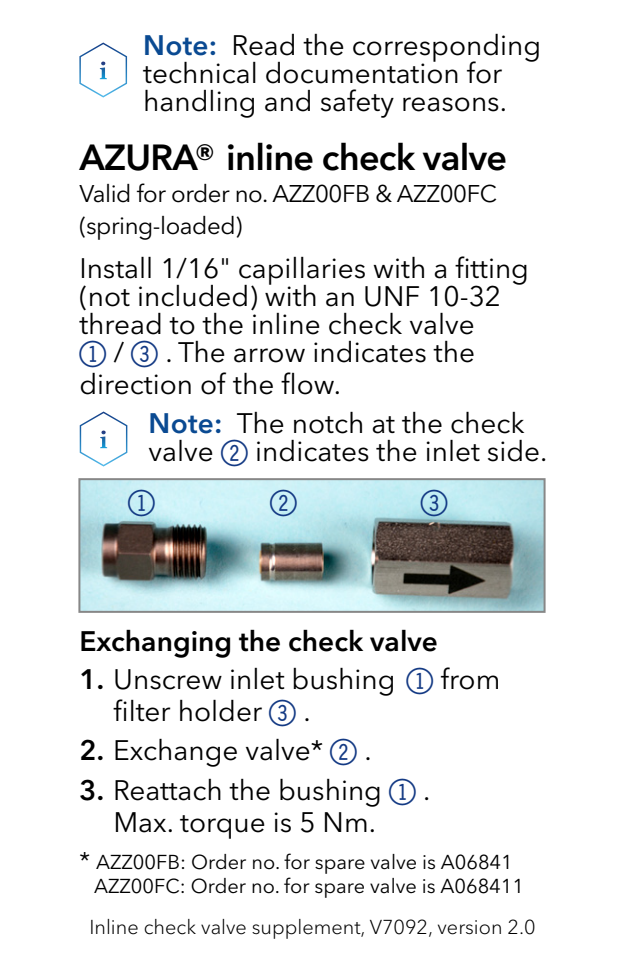
<style>
.page{position:relative;width:624px;height:964px;background:#fff}
.page>*{position:absolute;margin:0;border:0;box-sizing:border-box;transform-origin:0 0}
.t1{font:44px "Double Digits Round";color:#143a84}
.Überschrift{font:600 36px "Avenir Next W1 G";letter-spacing:-.02em;color:#000}
.Fließtext{font:28px/28px "Avenir Next W1 G";color:#000}
.Fließtext-2{font:600 28px "Avenir Next W1 G";color:#000}
.Überschrift-2{font:24px/32px "Avenir Next W1 G";letter-spacing:-.02em;color:#000}
.Fließtext-3{font:20px "Avenir Next W1 G";color:#000}
.Versionsnummer_unten{font:300 20px "Avenir Next W1 G";color:#000}
.s1{font-weight:600;color:#0a4a92}
.s2{font-family:"Double Digits Round";font-size:44px;color:#143a84}
.s3{font-weight:600}
.s4{font-size:24px}
</style>
<div class="page">
<svg style="left:79px;top:43px;width:48px;height:55px"></svg>
<img style="left:81px;top:481px;width:461px;height:129px">
<div style="left:78px;top:478px;width:467px;height:135px;border:2px solid #878787"></div>
<svg style="left:80px;top:411px;width:47px;height:55px"></svg>
<p class="Fließtext" style="left:143px;top:31px;width:399px"><span class="s1">Note:</span> Read the corresponding technical documentation for handling and safety reasons.</p>
<p class="Überschrift" style="left:79px;top:135px;width:429px">AZURA® inline check valve</p>
<p class="Überschrift-2" style="left:79px;top:177px;width:419px">Valid for order no. AZZ00FB &amp; AZZ00FC (spring-loaded)</p>
<p class="Fließtext" style="left:79px;top:254px;width:451px">Install 1/16" capillaries with a fitting (not included) with an UNF 10-32 thread to the inline check valve<br><span class="s2">1</span>/ <span class="s2">3</span>. The arrow indicates the</p>
<p class="Fließtext" style="left:79px;top:370px;width:263px">direction of the flow.</p>
<p class="Fließtext" style="left:149px;top:409px;width:400px"><span class="s1">Note:</span> The notch at the check valve <span class="s2">2</span>indicates the inlet side.</p>
<p class="t1" style="left:128px;top:484px;width:36px">1</p>
<p class="t1" style="left:270px;top:484px;width:36px">2</p>
<p class="t1" style="left:421px;top:484px;width:36px">3</p>
<p class="Fließtext-2" style="left:79px;top:624px;width:360px">Exchanging the check valve</p>
<p class="Fließtext" style="left:113px;top:663px;width:388px;line-height:32px;text-indent:-34px"><span class="s3">1.</span> Unscrew inlet bushing <span class="s2">1</span>from filter holder <span class="s2">3</span>.</p>
<p class="Fließtext" style="left:79px;top:736px;width:294px"><span class="s3">2.</span> Exchange valve* <span class="s2">2</span>.</p>
<p class="Fließtext" style="left:113px;top:774px;width:318px;line-height:32px;text-indent:-34px"><span class="s3">3.</span> Reattach the bushing <span class="s2">1</span>.<br>Max. torque is 5 Nm.</p>
<p class="Fließtext-3" style="left:79px;top:850px;width:435px"><span class="s4">*</span> AZZ00FB: Order no. for spare valve is A06841</p>
<p class="Fließtext-3" style="left:94px;top:874px;width:431px">AZZ00FC: Order no. for spare valve is A068411</p>
<p class="Versionsnummer_unten" style="left:89px;top:915px;width:447px">Inline check valve supplement, V7092, version 2.0</p>
</div>
